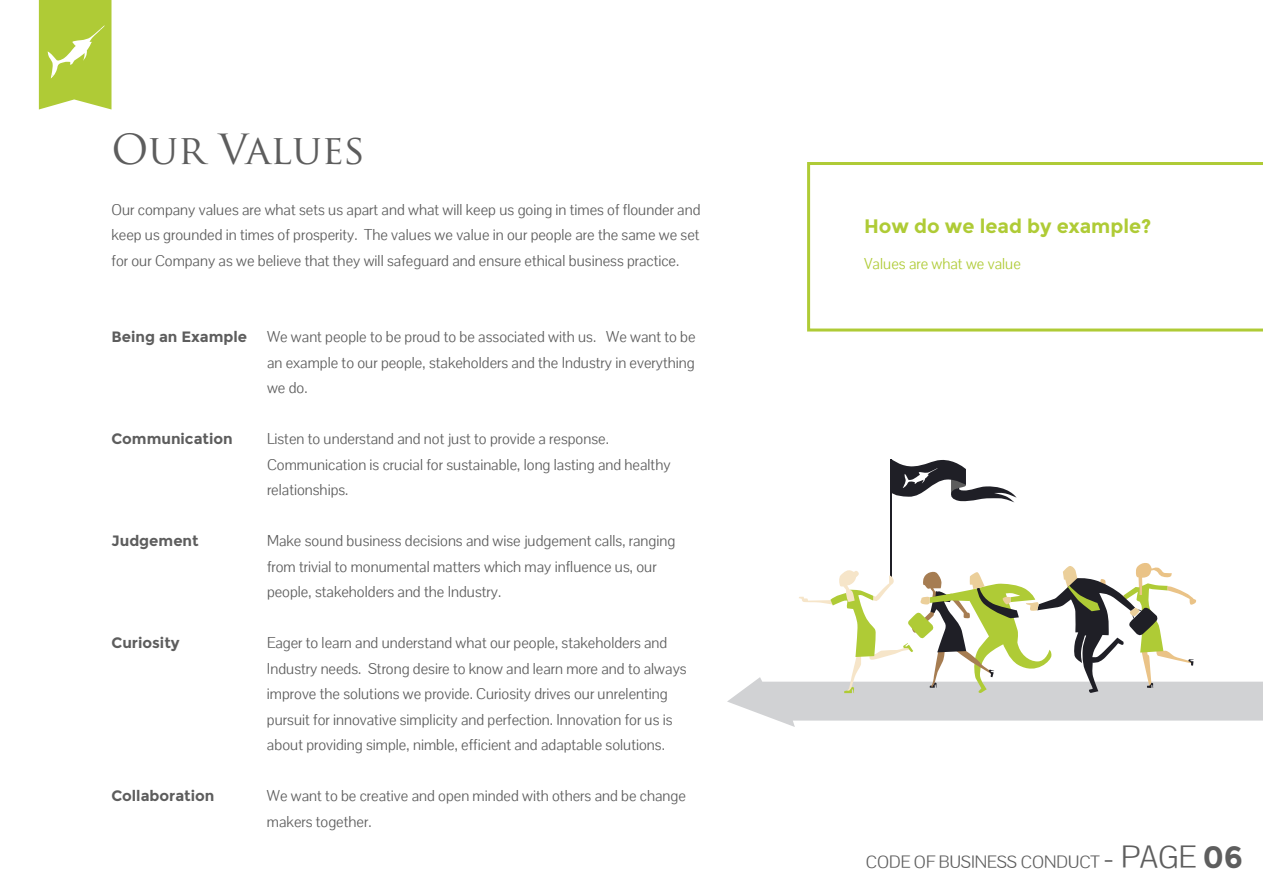
<style>
.page{position:relative;width:1263px;height:893px;background:#fff}
.page>*{position:absolute;margin:0;border:0;box-sizing:border-box;transform-origin:0 0}
.t1{font:40.5px "Trajan Pro";color:#5d5d5d}
.t2{font:700 19.5px "Montserrat";color:#afcb36}
.t3{font:17.1px "Pontano Sans";color:#5e5e5e}
.t4{font:15px/25.5px "Pontano Sans";color:#5d5d5d}
.t5{font:700 15px "Montserrat";color:#5d5d5d}
.t6{font:15px "Pontano Sans";color:#afcb36}
.s1{font-size:30.75px}
.s2{font-family:"Montserrat";font-weight:700;font-size:30.75px}
</style>
<div class="page">
<hr style="left:890px;top:459px;width:1px;height:122px;background:#1f1f26">
<svg style="left:891px;top:459px;width:125px;height:43px"></svg>
<svg style="left:807px;top:162px;width:456px;height:170px"></svg>
<svg style="left:727px;top:562px;width:536px;height:165px"></svg>
<svg style="left:39px;top:0;width:72px;height:110px;background:#b8d04c"></svg>
<h1 class="t1" style="left:111px;top:126px;width:255px">Our Values</h1>
<p class="t4" style="left:111px;top:198px;width:590px;text-align:justify">Our company values are what sets us apart and what will keep us going in times of flounder and keep us grounded in times of prosperity. The values we value in our people are the same we set for our Company as we believe that they will safeguard and ensure ethical business practice.</p>
<p class="t5" style="left:111px;top:330px;width:137px">Being an Example</p>
<p class="t4" style="left:267px;top:325px;width:430px;text-align:justify">We want people to be proud to be associated with us. We want to be an example to our people, stakeholders and the Industry in everything we do.</p>
<p class="t5" style="left:111px;top:432px;width:123px">Communication</p>
<p class="t4" style="left:267px;top:427px;width:405px">Listen to understand and not just to provide a response.<br>Communication is crucial for sustainable, long lasting and healthy relationships.</p>
<p class="t5" style="left:111px;top:534px;width:89px">Judgement</p>
<p class="t4" style="left:267px;top:529px;width:410px">Make sound business decisions and wise judgement calls, ranging from trivial to monumental matters which may influence us, our people, stakeholders and the Industry.</p>
<p class="t5" style="left:111px;top:636px;width:70px">Curiosity</p>
<p class="t4" style="left:267px;top:631px;width:421px">Eager to learn and understand what our people, stakeholders and Industry needs. Strong desire to know and learn more and to always improve the solutions we provide. Curiosity drives our unrelenting pursuit for innovative simplicity and perfection. Innovation for us is about providing simple, nimble, efficient and adaptable solutions.</p>
<p class="t5" style="left:111px;top:789px;width:105px">Collaboration</p>
<p class="t4" style="left:267px;top:784px;width:420px">We want to be creative and open minded with others and be change makers together.</p>
<h2 class="t2" style="left:864px;top:218px;width:289px">How do we lead by example?</h2>
<p class="t6" style="left:864px;top:258px;width:158px">Values are what we value</p>
<p class="t3" style="left:866px;top:855px;width:379px">CODE OF BUSINESS CONDUCT <span class="s1">- PAGE</span> <span class="s2">06</span></p>
</div>
